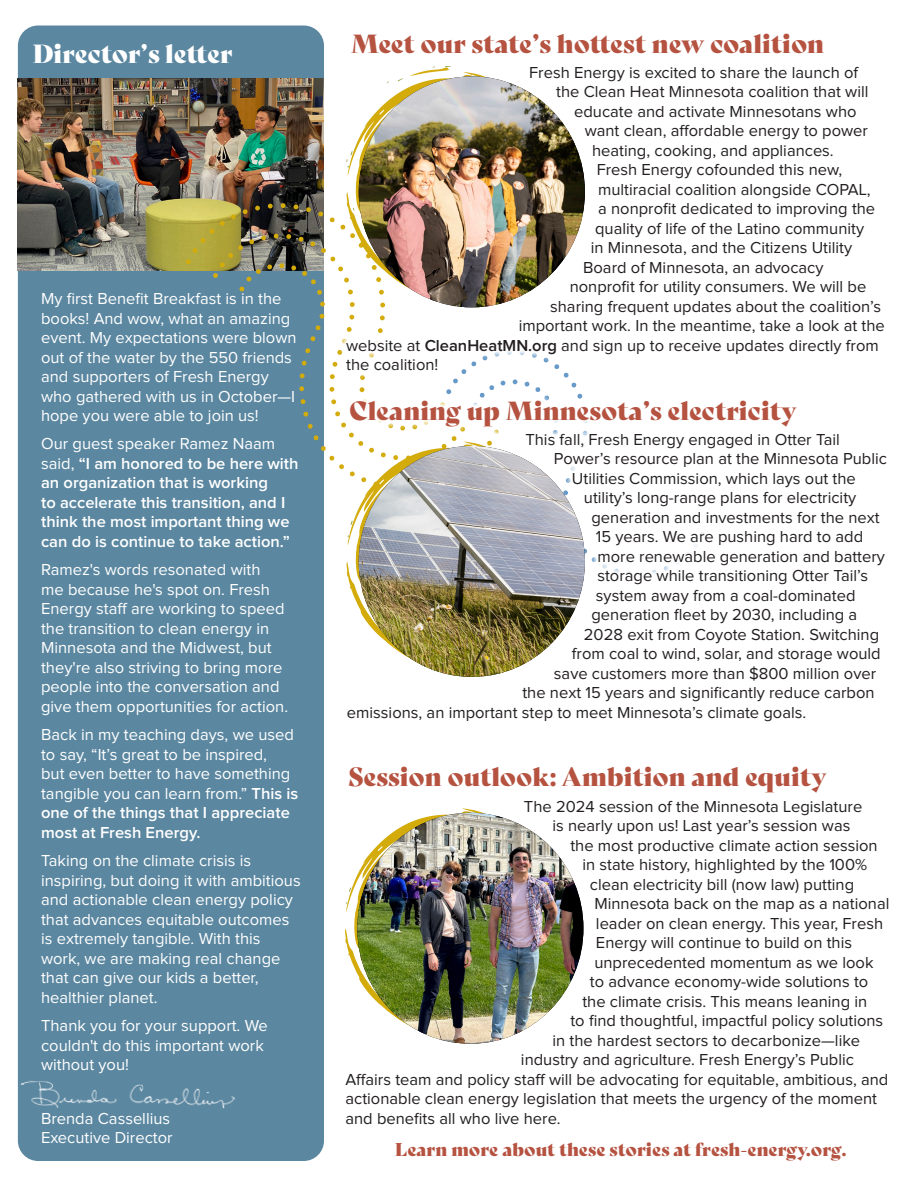
<style>
.page{position:relative;width:918px;height:1188px;background:#fff}
.page>*{position:absolute;margin:0;border:0;box-sizing:border-box;transform-origin:0 0}
.Headline{font:25.5px "Bely Display";color:#b55240}
.Headline-2{font:25.5px "Bely Display";color:#fff}
.Headline-3{font:18px "Bely Display";color:#b55240}
.ED_Letter_Body_Copy{font:16.5px "Proxima Nova";color:#231f20}
.ED_Letter_Body_Copy-2{font:16.5px/19.5px "Proxima Nova";color:#fff}
.ED_Letter_Body_Copy-3{font:600 16.5px/19.5px "Proxima Nova";color:#fff}
.s1{font-weight:400}
.s2{font-weight:600}
</style>
<div class="page">
<div style="left:18px;top:26px;width:306px;height:1135px;background:#5b87a0;border-radius:20px"></div>
<img style="left:18px;top:79px;width:306px;height:192px">
<svg style="left:186px;top:203px;width:519px;height:374px"></svg>
<img style="left:359px;top:446px;width:226px;height:231px">
<svg style="left:345px;top:808px;width:138px;height:165px"></svg>
<img style="left:357px;top:813px;width:226px;height:231px">
<img style="left:21px;top:1080px;width:214px;height:29px">
<img style="left:337px;top:66px;width:368px;height:314px">
<p class="Headline-2" style="left:32px;top:34px;width:202px">Director’s letter</p>
<p class="ED_Letter_Body_Copy-2" style="left:41px;top:289px;width:257px">My first Benefit Breakfast is in the books! And wow, what an amazing event. My expectations were blown out of the water by the 550 friends and supporters of Fresh Energy who gathered with us in October—I hope you were able to join us!</p>
<p class="ED_Letter_Body_Copy-3" style="left:41px;top:435px;width:259px"><span class="s1">Our guest speaker Ramez Naam said,</span> “I am honored to be here with an organization that is working<br>to accelerate this transition, and I think the most important thing we can do is continue to take action.”</p>
<p class="ED_Letter_Body_Copy-2" style="left:41px;top:561px;width:249px">Ramez's words resonated with<br>me because he's spot on. Fresh<br>Energy staff are working to speed the transition to clean energy in<br>Minnesota and the Midwest, but they're also striving to bring more people into the conversation and give them opportunities for action.</p>
<p class="ED_Letter_Body_Copy-2" style="left:41px;top:726px;width:259px">Back in my teaching days, we used to say, “It’s great to be inspired,<br>but even better to have something tangible you can learn from.” <span class="s2">This is one of the things that I appreciate most at Fresh Energy.</span></p>
<p class="ED_Letter_Body_Copy-2" style="left:41px;top:852px;width:261px">Taking on the climate crisis is inspiring, but doing it with ambitious and actionable clean energy policy that advances equitable outcomes is extremely tangible. With this work, we are making real change that can give our kids a better, healthier planet.</p>
<p class="ED_Letter_Body_Copy-2" style="left:41px;top:1017px;width:228px">Thank you for your support. We couldn't do this important work without you!</p>
<p class="ED_Letter_Body_Copy-2" style="left:41px;top:1109px;width:133px">Brenda Cassellius<br>Executive Director</p>
<p class="Headline" style="left:351px;top:23px;width:475px">Meet our state’s hottest new coalition</p>
<p class="ED_Letter_Body_Copy" style="left:529px;top:64px;width:331px">Fresh Energy is excited to share the launch of</p>
<p class="ED_Letter_Body_Copy" style="left:556px;top:84px;width:314px">the Clean Heat Minnesota coalition that will</p>
<p class="ED_Letter_Body_Copy" style="left:574px;top:103px;width:284px">educate and activate Minnesotans who</p>
<p class="ED_Letter_Body_Copy" style="left:585px;top:123px;width:285px">want clean, affordable energy to power</p>
<p class="ED_Letter_Body_Copy" style="left:592px;top:142px;width:243px">heating, cooking, and appliances.</p>
<p class="ED_Letter_Body_Copy" style="left:597px;top:162px;width:247px">Fresh Energy cofounded this new,</p>
<p class="ED_Letter_Body_Copy" style="left:598px;top:181px;width:274px">multiracial coalition alongside COPAL,</p>
<p class="ED_Letter_Body_Copy" style="left:598px;top:201px;width:279px">a nonprofit dedicated to improving the</p>
<p class="ED_Letter_Body_Copy" style="left:595px;top:220px;width:270px">quality of life of the Latino community</p>
<p class="ED_Letter_Body_Copy" style="left:591px;top:240px;width:263px">in Minnesota, and the Citizens Utility</p>
<p class="ED_Letter_Body_Copy" style="left:583px;top:259px;width:242px">Board of Minnesota, an advocacy</p>
<p class="ED_Letter_Body_Copy" style="left:570px;top:279px;width:298px">nonprofit for utility consumers. We will be</p>
<p class="ED_Letter_Body_Copy" style="left:550px;top:298px;width:332px">sharing frequent updates about the coalition’s</p>
<p class="ED_Letter_Body_Copy" style="left:519px;top:318px;width:368px">important work. In the meantime, take a look at the</p>
<p class="ED_Letter_Body_Copy" style="left:346px;top:337px;width:534px">website at <span class="s2">CleanHeatMN.org</span> and sign up to receive updates directly from</p>
<p class="ED_Letter_Body_Copy" style="left:346px;top:357px;width:94px">the coalition!</p>
<p class="Headline" style="left:350px;top:390px;width:449px">Cleaning up Minnesota’s electricity</p>
<p class="ED_Letter_Body_Copy" style="left:525px;top:432px;width:316px">This fall, Fresh Energy engaged in Otter Tail</p>
<p class="ED_Letter_Body_Copy" style="left:554px;top:451px;width:335px">Power’s resource plan at the Minnesota Public</p>
<p class="ED_Letter_Body_Copy" style="left:572px;top:471px;width:285px">Utilities Commission, which lays out the</p>
<p class="ED_Letter_Body_Copy" style="left:584px;top:490px;width:274px">utility’s long-range plans for electricity</p>
<p class="ED_Letter_Body_Copy" style="left:591px;top:510px;width:290px">generation and investments for the next</p>
<p class="ED_Letter_Body_Copy" style="left:596px;top:529px;width:269px">15 years. We are pushing hard to add</p>
<p class="ED_Letter_Body_Copy" style="left:597px;top:549px;width:289px">more renewable generation and battery</p>
<p class="ED_Letter_Body_Copy" style="left:597px;top:568px;width:272px">storage while transitioning Otter Tail’s</p>
<p class="ED_Letter_Body_Copy" style="left:596px;top:588px;width:261px">system away from a coal-dominated</p>
<p class="ED_Letter_Body_Copy" style="left:591px;top:607px;width:267px">generation fleet by 2030, including a</p>
<p class="ED_Letter_Body_Copy" style="left:584px;top:627px;width:297px">2028 exit from Coyote Station. Switching</p>
<p class="ED_Letter_Body_Copy" style="left:572px;top:646px;width:310px">from coal to wind, solar, and storage would</p>
<p class="ED_Letter_Body_Copy" style="left:554px;top:666px;width:324px">save customers more than $800 million over</p>
<p class="ED_Letter_Body_Copy" style="left:522px;top:685px;width:354px">the next 15 years and significantly reduce carbon</p>
<p class="ED_Letter_Body_Copy" style="left:347px;top:705px;width:461px">emissions, an important step to meet Minnesota’s climate goals.</p>
<p class="Headline" style="left:348px;top:756px;width:480px">Session outlook: Ambition and equity</p>
<p class="ED_Letter_Body_Copy" style="left:524px;top:799px;width:340px">The 2024 session of the Minnesota Legislature</p>
<p class="ED_Letter_Body_Copy" style="left:552px;top:818px;width:299px">is nearly upon us! Last year’s session was</p>
<p class="ED_Letter_Body_Copy" style="left:570px;top:838px;width:309px">the most productive climate action session</p>
<p class="ED_Letter_Body_Copy" style="left:582px;top:857px;width:286px">in state history, highlighted by the 100%</p>
<p class="ED_Letter_Body_Copy" style="left:590px;top:877px;width:266px">clean electricity bill (now law) putting</p>
<p class="ED_Letter_Body_Copy" style="left:594px;top:896px;width:297px">Minnesota back on the map as a national</p>
<p class="ED_Letter_Body_Copy" style="left:596px;top:916px;width:289px">leader on clean energy. This year, Fresh</p>
<p class="ED_Letter_Body_Copy" style="left:596px;top:935px;width:258px">Energy will continue to build on this</p>
<p class="ED_Letter_Body_Copy" style="left:594px;top:955px;width:281px">unprecedented momentum as we look</p>
<p class="ED_Letter_Body_Copy" style="left:590px;top:974px;width:280px">to advance economy-wide solutions to</p>
<p class="ED_Letter_Body_Copy" style="left:582px;top:994px;width:286px">the climate crisis. This means leaning in</p>
<p class="ED_Letter_Body_Copy" style="left:570px;top:1013px;width:314px">to find thoughtful, impactful policy solutions</p>
<p class="ED_Letter_Body_Copy" style="left:552px;top:1033px;width:309px">in the hardest sectors to decarbonize—like</p>
<p class="ED_Letter_Body_Copy" style="left:521px;top:1052px;width:335px">industry and agriculture. Fresh Energy’s Public</p>
<p class="ED_Letter_Body_Copy" style="left:345px;top:1072px;width:545px">Affairs team and policy staff will be advocating for equitable, ambitious, and</p>
<p class="ED_Letter_Body_Copy" style="left:345px;top:1091px;width:533px">actionable clean energy legislation that meets the urgency of the moment</p>
<p class="ED_Letter_Body_Copy" style="left:345px;top:1111px;width:217px">and benefits all who live here.</p>
<p class="Headline-3" style="left:395px;top:1135px;width:453px">Learn more about these stories at fresh-energy.org.</p>
</div>
